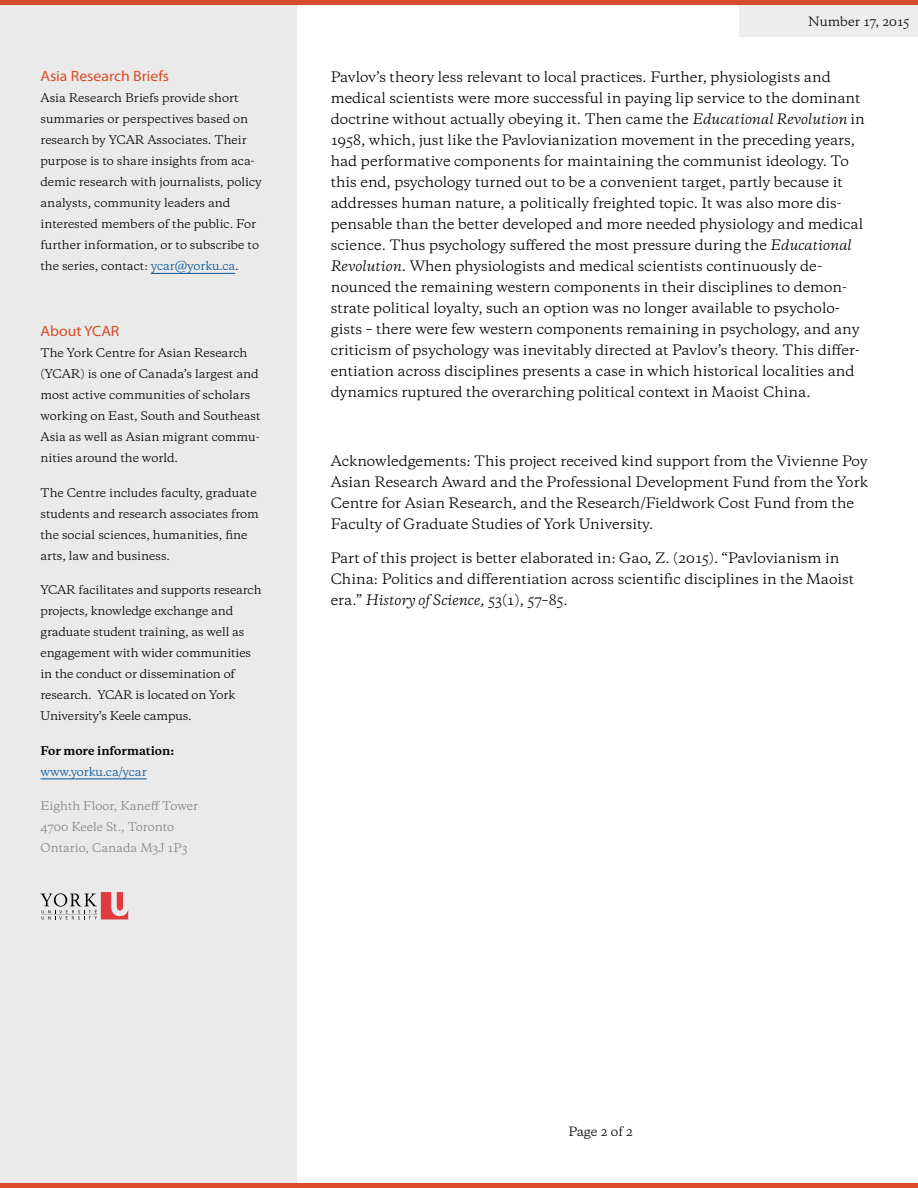
<style>
.page{position:relative;width:918px;height:1188px;background:#fff}
.page>*{position:absolute;margin:0;border:0;box-sizing:border-box;transform-origin:0 0}
.t1{font:15px "Myriad Pro";color:#d84c28;scale:1.05 1}
.t2{font:13.5px/21px "Galaxie Copernicus";color:#000}
.t3{font:12px "Galaxie Copernicus";color:#000}
.t4{font:11.25px/21px "Galaxie Copernicus";color:#000}
.t5{font:11.25px/21px "Galaxie Copernicus";color:#808285}
.t6{font:700 11.25px "Galaxie Copernicus";color:#000}
.t7{font:11.25px "Galaxie Copernicus";letter-spacing:-.01em;color:#00539b}
.s1{color:#00539b}
.s2{font-style:italic}
</style>
<div class="page">
<div style="left:0;top:0;width:297px;height:1188px;background:#ebeaea"></div>
<hr style="left:0;top:1184px;width:918px;height:4px;background:#d84c28">
<hr style="left:151px;top:273px;width:84px;height:1px;background:#00539b">
<hr style="left:40px;top:779px;width:107px;height:1px;background:#00539b">
<svg style="left:40px;top:892px;width:88px;height:28px"></svg>
<div style="left:740px;top:0;width:178px;height:37px;background:#ededed"></div>
<hr style="left:0;top:0;width:918px;height:4px;background:#d84c28">
<p class="t1" style="left:40px;top:67px;width:124px">Asia Research Briefs</p>
<p class="t4" style="left:40px;top:88px;width:223px">Asia Research Briefs provide short summaries or perspectives based on research by YCAR Associates. Their purpose is to share insights from aca&shy;demic research with journalists, policy analysts, community leaders and interested members of the public. For further information, or to subscribe to the series, contact: <span class="s1">ycar@yorku.ca</span>.</p>
<p class="t1" style="left:40px;top:322px;width:77px">About YCAR</p>
<p class="t4" style="left:40px;top:343px;width:222px">The York Centre for Asian Research (YCAR) is one of Canada’s largest and most active communities of scholars working on East, South and Southeast Asia as well as Asian migrant commu&shy;nities around the world.</p>
<p class="t4" style="left:40px;top:482px;width:220px">The Centre includes faculty, graduate students and research associates from the social sciences, humanities, fine arts, law and business.</p>
<p class="t4" style="left:40px;top:580px;width:223px">YCAR facilitates and supports research projects, knowledge exchange and graduate student training, as well as engagement with wider communities in the conduct or dissemination of research. YCAR is located on York University’s Keele campus.</p>
<p class="t6" style="left:40px;top:743px;width:135px">For more information:</p>
<p class="t7" style="left:40px;top:764px;width:108px">www.yorku.ca/ycar</p>
<p class="t5" style="left:40px;top:796px;width:159px">Eighth Floor, Kaneff Tower<br>4700 Keele St., Toronto<br>Ontario, Canada M3J 1P3</p>
<p class="t3" style="left:808px;top:14px;width:103px">Number 17, 2015</p>
<p class="t2" style="left:331px;top:66px;width:535px">Pavlov’s theory less relevant to local practices. Further, physiologists and medical scientists were more successful in paying lip service to the dominant doctrine without actually obeying it. Then came the <span class="s2">Educational Revolution</span> in 1958, which, just like the Pavlovianization movement in the preceding years, had performative components for maintaining the communist ideology. To this end, psychology turned out to be a convenient target, partly because it addresses human nature, a politically freighted topic. It was also more dis&shy;pensable than the better developed and more needed physiology and medical science. Thus psychology suffered the most pressure during the <span class="s2">Educational Revolution</span>. When physiologists and medical scientists continuously de&shy;nounced the remaining western components in their disciplines to demon&shy;strate political loyalty, such an option was no longer available to psycholo&shy;gists – there were few western components remaining in psychology, and any criticism of psychology was inevitably directed at Pavlov’s theory. This differ&shy;entiation across disciplines presents a case in which historical localities and dynamics ruptured the overarching political context in Maoist China.</p>
<p class="t2" style="left:331px;top:450px;width:539px">Acknowledgements: This project received kind support from the Vivienne Poy Asian Research Award and the Professional Development Fund from the York Centre for Asian Research, and the Research/Fieldwork Cost Fund from the Faculty of Graduate Studies of York University.</p>
<p class="t2" style="left:331px;top:548px;width:525px">Part of this project is better elaborated in: Gao, Z. (2015). “Pavlovianism in<br>China: Politics and differentiation across scientific disciplines in the Maoist era.” <span class="s2">History of Science,</span> 53(1), 57–85.</p>
<p class="t3" style="left:568px;top:1123px;width:66px">Page 2 of 2</p>
</div>
